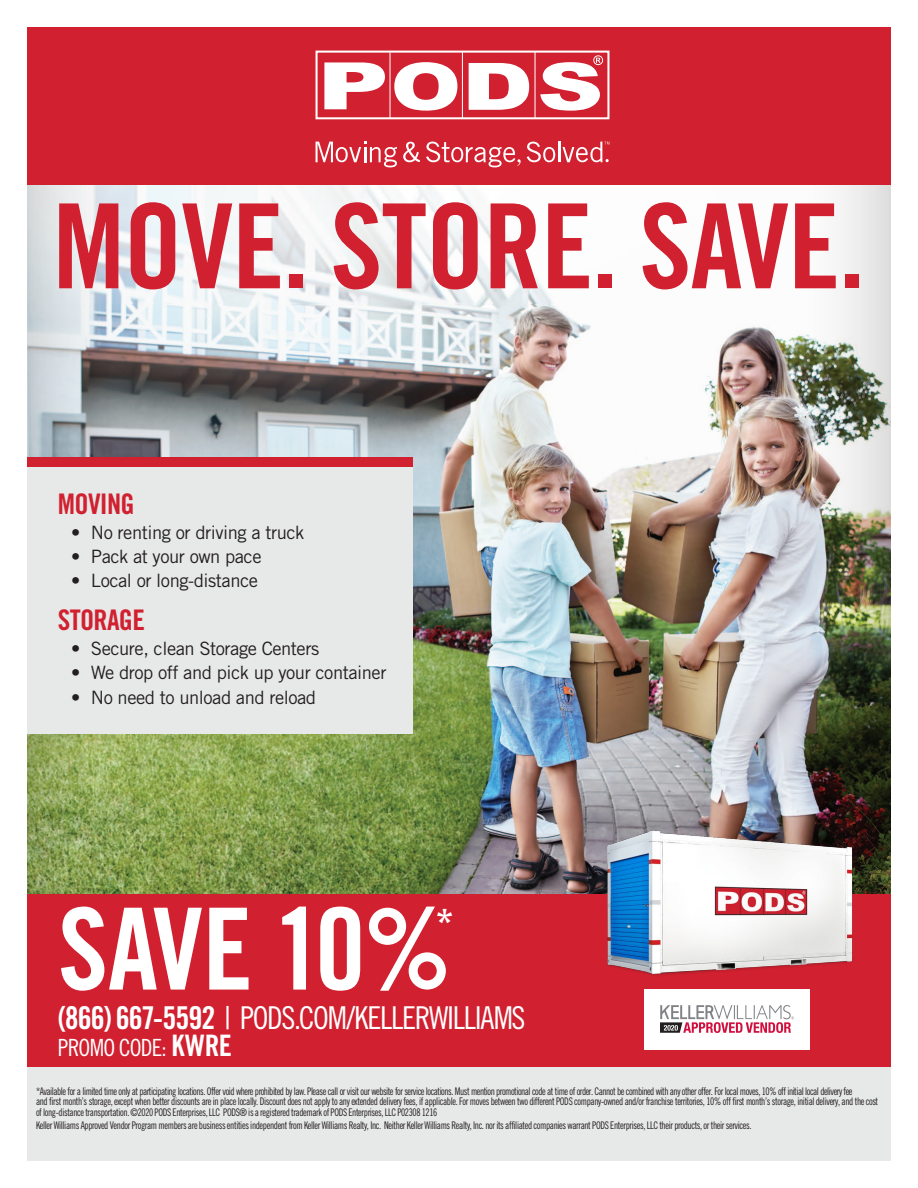
<style>
.page{position:relative;width:918px;height:1188px;background:#fff}
.page>*{position:absolute;margin:0;border:0;box-sizing:border-box;transform-origin:0 0}
.t1{font:117.45px "Trade Gothic LT Std Bd Cn 20";letter-spacing:-.01em;color:#d1202f}
.t2{font:113.4px "Trade Gothic LT Std Bd Cn 20";letter-spacing:-.025em;color:#fff}
.t3{font:41.7px "Trade Gothic LT Std Bd Cn 20";color:#fff}
.t4{font:31.5px "Trade Gothic LT Std Cn 18";letter-spacing:-.04em;color:#fff}
.t5{font:28.35px "Trade Gothic LT Std Bd Cn 20";letter-spacing:-.025em;color:#d1202f}
.t6{font:23.7px "Trade Gothic LT Std Cn 18";letter-spacing:-.03em;color:#fff}
.t7{font:18.45px "Trade Gothic LT Std";letter-spacing:-.025em;color:#231f20}
.t8{font:10.5px/10.5px "Trade Gothic LT Std Cn 18";letter-spacing:-.04em;color:#231f20;scale:.9 1}
.s1{font-family:"Trade Gothic LT Std Bd Cn 20"}
.s2{font-family:"Trade Gothic LT Std Bd Cn 20";font-size:29.55px}
</style>
<div class="page">
<div style="left:26px;top:27px;width:866px;height:1135px;background:#231f20;opacity:.3"></div>
<div style="left:27px;top:1066px;width:864px;height:95px;background:#e7e8e8"></div>
<div style="left:27px;top:894px;width:864px;height:172px;background:#d1202f"></div>
<div style="left:27px;top:27px;width:864px;height:157px;background:#d1202f"></div>
<div style="left:316px;top:51px;width:293px;height:68px;border:2px solid #fff"></div>
<svg style="left:324px;top:62px;width:61px;height:47px"></svg>
<svg style="left:394px;top:62px;width:63px;height:49px"></svg>
<svg style="left:469px;top:63px;width:60px;height:47px"></svg>
<hr style="left:390px;top:53px;width:1px;height:65px;background:#fff">
<hr style="left:462px;top:52px;width:1px;height:67px;background:#fff">
<hr style="left:535px;top:52px;width:1px;height:66px;background:#fff">
<svg style="left:540px;top:55px;width:63px;height:56px"></svg>
<svg style="left:403px;top:142px;width:17px;height:20px"></svg>
<svg style="left:527px;top:142px;width:28px;height:20px"></svg>
<hr style="left:558px;top:142px;width:2px;height:20px;background:#fff">
<svg style="left:426px;top:142px;width:95px;height:25px"></svg>
<svg style="left:563px;top:142px;width:47px;height:20px"></svg>
<svg style="left:316px;top:142px;width:81px;height:25px"></svg>
<div style="left:27px;top:458px;width:386px;height:9px;background:#d1202f"></div>
<div style="left:27px;top:467px;width:386px;height:266px;background:#e7e8e8"></div>
<img style="left:604px;top:831px;width:250px;height:144px">
<div style="left:644px;top:989px;width:166px;height:61px;background:#fff"></div>
<img style="left:661px;top:1006px;width:132px;height:26px">
<h1 class="t1" style="left:53px;top:175px;width:814px">MOVE. STORE. SAVE.</h1>
<h3 class="t5" style="left:58px;top:487px;width:78px">MOVING</h3>
<h3 class="t7" style="left:71px;top:521px;width:235px">• No renting or driving a truck</h3>
<h3 class="t7" style="left:71px;top:545px;width:192px">• Pack at your own pace</h3>
<h3 class="t7" style="left:71px;top:570px;width:188px">• Local or long-distance</h3>
<h3 class="t5" style="left:58px;top:603px;width:89px">STORAGE</h3>
<h3 class="t7" style="left:71px;top:637px;width:250px">• Secure, clean Storage Centers</h3>
<h3 class="t7" style="left:71px;top:661px;width:317px">• We drop off and pick up your container</h3>
<h3 class="t7" style="left:71px;top:686px;width:247px">• No need to unload and reload</h3>
<h2 class="t2" style="left:58px;top:880px;width:395px">SAVE 10%</h2>
<h3 class="t3" style="left:435px;top:899px;width:20px">*</h3>
<h3 class="t4" style="left:58px;top:999px;width:469px"><span class="s1">(866) 667-5592</span> | PODS.COM/KELLERWILLIAMS</h3>
<h3 class="t6" style="left:58px;top:1033px;width:176px">PROMO CODE: <span class="s2">KWRE</span></h3>
<p class="t8" style="left:36px;top:1086px;width:937px">*Available for a limited time only at participating locations. Offer void where prohibited by law. Please call or visit our website for service locations. Must mention promotional code at time of order. Cannot be combined with any other offer. For local moves, 10% off initial local delivery fee<br>and first month’s storage, except when better discounts are in place locally. Discount does not apply to any extended delivery fees, if applicable. For moves between two different PODS company-owned and/or franchise territories, 10% off first month’s storage, initial delivery, and the cost of long-distance transportation. ©2020 PODS Enterprises, LLC PODS® is a registered trademark of PODS Enterprises, LLC P02308 1216</p>
<p class="t8" style="left:36px;top:1120px;width:797px">Keller Williams Approved Vendor Program members are business entities independent from Keller Williams Realty, Inc. Neither Keller Williams Realty, Inc. nor its affiliated companies warrant PODS Enterprises, LLC their products, or their services.</p>
</div>
